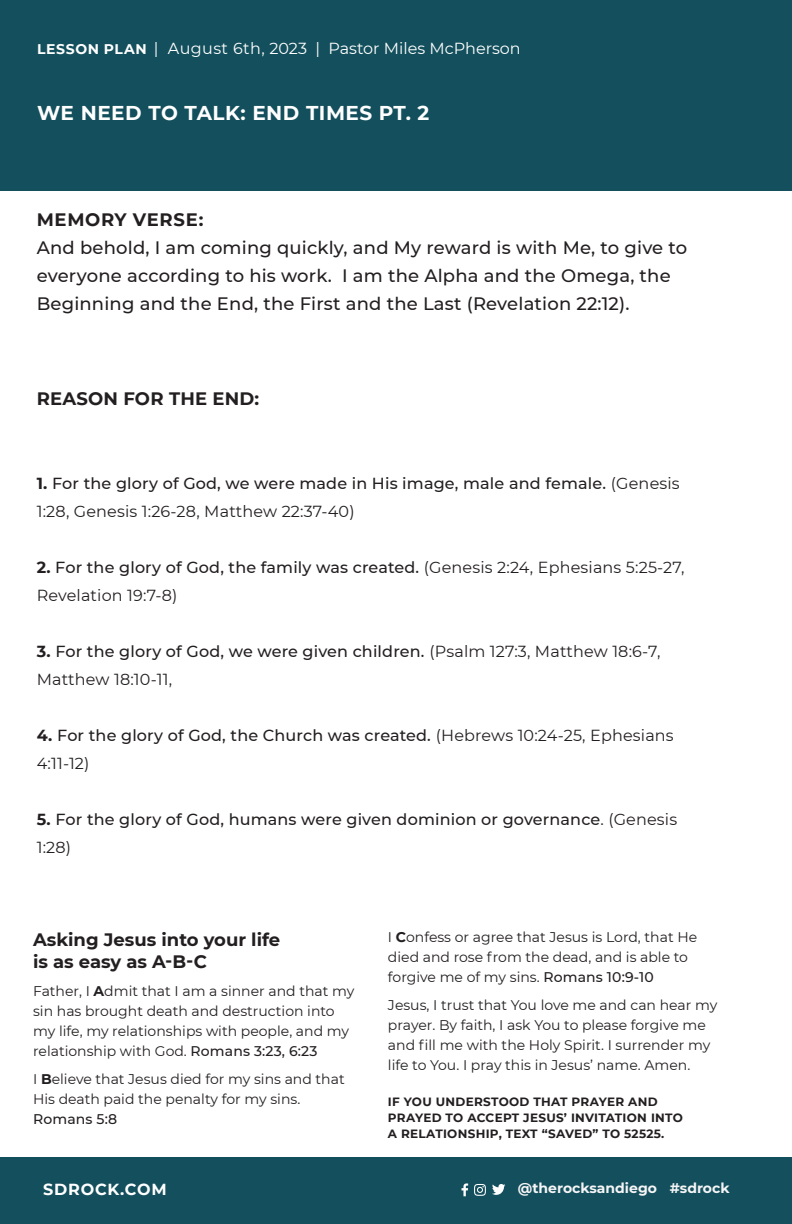
<style>
.page{position:relative;width:792px;height:1224px;background:#fff}
.page>*{position:absolute;margin:0;border:0;box-sizing:border-box;transform-origin:0 0}
.Copy_Text{font:700 20px "Montserrat";letter-spacing:.025em;color:#fff}
.Copy_Text-2{font:500 18px/28px "Montserrat";letter-spacing:.01em;color:#231f20}
.Copy_Text-3{font:700 18px/22px "Montserrat";color:#231f20}
.Copy_Text-4{font:700 18px "Montserrat";letter-spacing:.04em;color:#231f20}
.Copy_Text-5{font:500 16px/28px "Montserrat";letter-spacing:.01em;color:#231f20}
.Copy_Text-6{font:16px/28px "Montserrat";letter-spacing:.01em;color:#231f20}
.Copy_Text-7{font:16px "Montserrat";color:#fff}
.t1{font:700 16px "Montserrat";letter-spacing:.05em;color:#fff}
.t2{font:14px/20px "Montserrat";color:#231f20}
.t3{font:700 14px "Montserrat";color:#f5f5f6}
.t4{font:700 12px/16px "Montserrat";letter-spacing:.025em;color:#231f20}
.s1{font-weight:700;font-size:14px}
.s2{font-weight:700}
.s3{font-weight:400}
.s4{font-weight:500}
</style>
<div class="page">
<div style="left:0;top:0;width:792px;height:190px;background:#134f5c"></div>
<div style="left:0;top:1158px;width:792px;height:66px;background:#134f5c"></div>
<svg style="left:492px;top:1184px;width:13px;height:11px"></svg>
<svg style="left:474px;top:1184px;width:12px;height:12px"></svg>
<svg style="left:462px;top:1183px;width:6px;height:13px"></svg>
<p class="Copy_Text-7" style="left:37px;top:38px;width:485px"><span class="s1">LESSON PLAN</span> | August 6th, 2023 | Pastor Miles McPherson</p>
<p class="Copy_Text" style="left:37px;top:99px;width:394px">WE NEED TO TALK: END TIMES PT. 2</p>
<p class="Copy_Text-4" style="left:37px;top:206px;width:168px">MEMORY VERSE:</p>
<p class="Copy_Text-2" style="left:37px;top:233px;width:652px">And behold, I am coming quickly, and My reward is with Me, to give to everyone according to his work. I am the Alpha and the Omega, the<br>Beginning and the End, the First and the Last (Revelation 22:12).</p>
<p class="Copy_Text-3" style="left:37px;top:387px;width:224px">REASON FOR THE END:</p>
<p class="Copy_Text-5" style="left:37px;top:469px;width:645px"><span class="s2">1.</span> For the glory of God, we were made in His image, male and female. <span class="s3">(Genesis<br>1:28, Genesis 1:26-28, Matthew 22:37-40)</span></p>
<p class="Copy_Text-6" style="left:37px;top:553px;width:649px"><span class="s2">2.</span> <span class="s4">For the glory of God, the family was created.</span> (Genesis 2:24, Ephesians 5:25-27,<br>Revelation 19:7-8)</p>
<p class="Copy_Text-6" style="left:37px;top:637px;width:625px"><span class="s2">3.</span> <span class="s4">For the glory of God, we were given children.</span> (Psalm 127:3, Matthew 18:6-7,<br>Matthew 18:10-11,</p>
<p class="Copy_Text-5" style="left:37px;top:721px;width:639px"><span class="s2">4.</span> For the glory of God, the Church was created. <span class="s3">(Hebrews 10:24-25, Ephesians<br>4:11-12)</span></p>
<p class="Copy_Text-5" style="left:37px;top:805px;width:642px"><span class="s2">5.</span> For the glory of God, humans were given dominion or governance<span class="s3">. (Genesis<br>1:28)</span></p>
<p class="Copy_Text-3" style="left:33px;top:928px;width:249px">Asking Jesus into your life is as easy as A-B-C</p>
<p class="t2" style="left:33px;top:980px;width:323px">Father, I <span class="s2">A</span>dmit that I am a sinner and that my sin has brought death and destruction into my life, my relationships with people, and my relationship with God. <span class="s4">Romans 3:23, 6:23</span></p>
<p class="t2" style="left:33px;top:1068px;width:313px">I <span class="s2">B</span>elieve that Jesus died for my sins and that<br>His death paid the penalty for my sins.<br><span class="s4">Romans 5:8</span></p>
<p class="t2" style="left:388px;top:926px;width:311px">I <span class="s2">C</span>onfess or agree that Jesus is Lord, that He died and rose from the dead, and is able to forgive me of my sins. <span class="s4">Romans 10:9-10</span></p>
<p class="t2" style="left:388px;top:994px;width:331px">Jesus, I trust that You love me and can hear my prayer. By faith, I ask You to please forgive me and fill me with the Holy Spirit. I surrender my life to You. I pray this in Jesus’ name. Amen.</p>
<p class="t4" style="left:388px;top:1093px;width:296px">IF YOU UNDERSTOOD THAT PRAYER AND<br>PRAYED TO ACCEPT JESUS’ INVITATION INTO<br>A RELATIONSHIP, TEXT “SAVED” TO 52525.</p>
<p class="t1" style="left:43px;top:1178px;width:125px">SDROCK.COM</p>
<p class="t3" style="left:518px;top:1178px;width:213px">@therocksandiego #sdrock</p>
</div>
